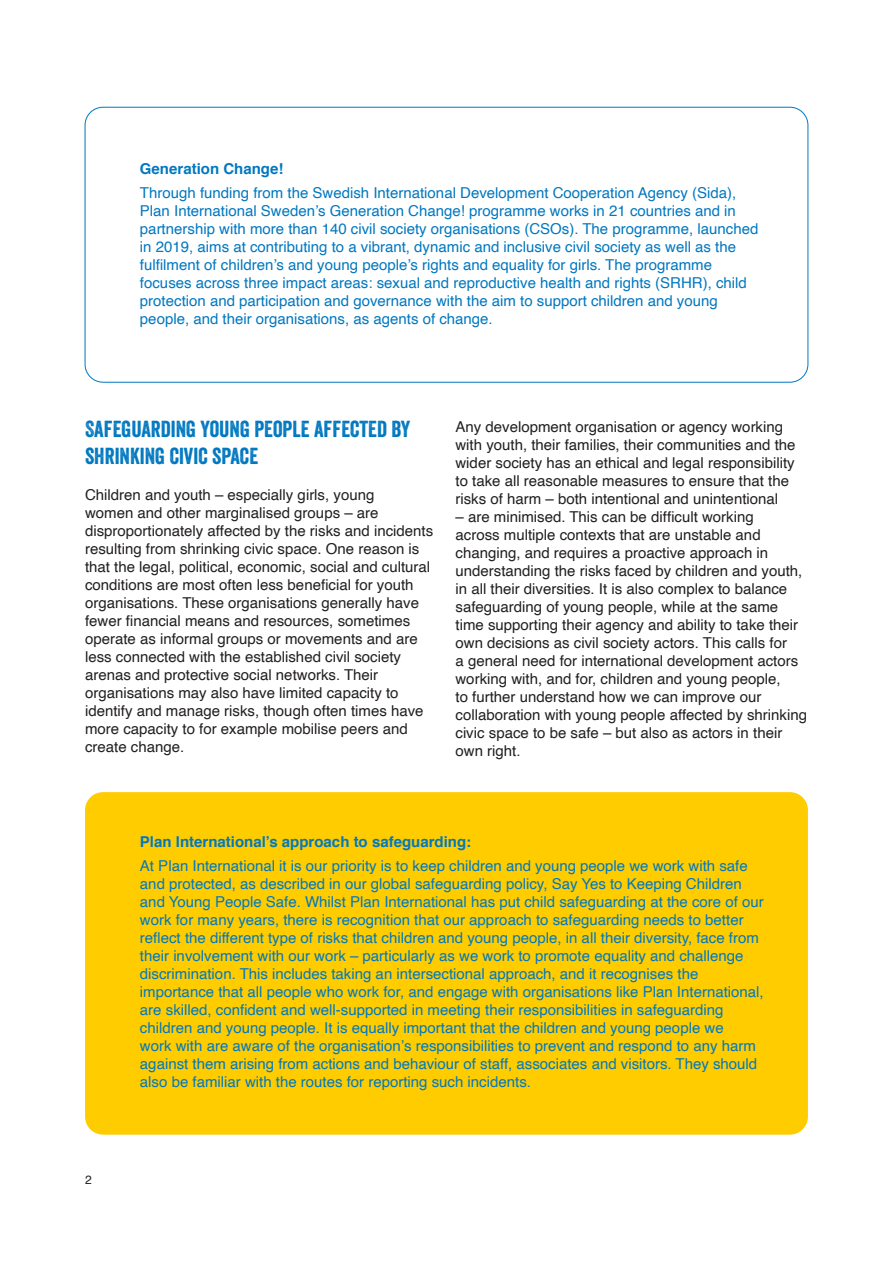
<style>
.page{position:relative;width:893px;height:1263px;background:#fff}
.page>*{position:absolute;margin:0;border:0;box-sizing:border-box;transform-origin:0 0}
.Rubrik_Veneer{font:22.5px/27px "Veneer";color:#0078c0}
.Rubrik_Helvetica_Bol{font:15px/18px "Helvetica";color:#0078c0}
.Rubrik_Helvetica_Bol-2{font:15px/18px "Helvetica";color:#231f20}
.Rubrik_Helvetica_Bol-3{font:700 15px "Helvetica";color:#0078c0}
.t1{font:12px "Helvetica";color:#231f20}
</style>
<div class="page">
<div style="left:85px;top:792px;width:723px;height:343px;background:#fc0;border-radius:18px"></div>
<p class="Rubrik_Helvetica_Bol-3" style="left:140px;top:157px;width:145px">Generation Change!</p>
<p class="Rubrik_Helvetica_Bol" style="left:140px;top:184px;width:620px">Through funding from the Swedish International Development Cooperation Agency (Sida), Plan International Sweden’s Generation Change! programme works in 21 countries and in partnership with more than 140 civil society organisations (CSOs). The programme, launched in 2019, aims at contributing to a vibrant, dynamic and inclusive civil society as well as the fulfilment of children’s and young people’s rights and equality for girls. The programme focuses across three impact areas: sexual and reproductive health and rights (SRHR), child protection and participation and governance with the aim to support children and young people, and their organisations, as agents of change.</p>
<p class="Rubrik_Veneer" style="left:85px;top:415px;width:327px">SAFEGUARDING YOUNG PEOPLE AFFECTED BY<br>SHRINKING CIVIC SPACE</p>
<p class="Rubrik_Helvetica_Bol-2" style="left:85px;top:486px;width:350px">Children and youth – especially girls, young<br>women and other marginalised groups – are disproportionately affected by the risks and incidents resulting from shrinking civic space. One reason is that the legal, political, economic, social and cultural conditions are most often less beneficial for youth organisations. These organisations generally have fewer financial means and resources, sometimes operate as informal groups or movements and are less connected with the established civil society arenas and protective social networks. Their organisations may also have limited capacity to identify and manage risks, though often times have more capacity to for example mobilise peers and create change.</p>
<p class="Rubrik_Helvetica_Bol-2" style="left:455px;top:418px;width:342px">Any development organisation or agency working with youth, their families, their communities and the wider society has an ethical and legal responsibility to take all reasonable measures to ensure that the risks of harm – both intentional and unintentional</p>
<p class="Rubrik_Helvetica_Bol-2" style="left:455px;top:508px;width:353px">– are minimised. This can be difficult working<br>across multiple contexts that are unstable and changing, and requires a proactive approach in understanding the risks faced by children and youth, in all their diversities. It is also complex to balance safeguarding of young people, while at the same time supporting their agency and ability to take their own decisions as civil society actors. This calls for<br>a general need for international development actors working with, and for, children and young people,<br>to further understand how we can improve our collaboration with young people affected by shrinking civic space to be safe – but also as actors in their own right.</p>
<p class="t1" style="left:85px;top:1170px;width:8px">2</p>
<p class="Rubrik_Helvetica_Bol-3" style="left:140px;top:830px;width:333px">Plan International’s approach to safeguarding:</p>
<p class="Rubrik_Helvetica_Bol" style="left:140px;top:857px;width:625px">At Plan International it is our priority is to keep children and young people we work with safe and protected, as described in our global safeguarding policy, Say Yes to Keeping Children and Young People Safe. Whilst Plan International has put child safeguarding at the core of our work for many years, there is recognition that our approach to safeguarding needs to better reflect the different type of risks that children and young people, in all their diversity, face from their involvement with our work – particularly as we work to promote equality and challenge discrimination. This includes taking an intersectional approach, and it recognises the importance that all people who work for, and engage with organisations like Plan International, are skilled, confident and well-supported in meeting their responsibilities in safeguarding children and young people. It is equally important that the children and young people we<br>work with are aware of the organisation’s responsibilities to prevent and respond to any harm against them arising from actions and behaviour of staff, associates and visitors. They should also be familiar with the routes for reporting such incidents.</p>
</div>
